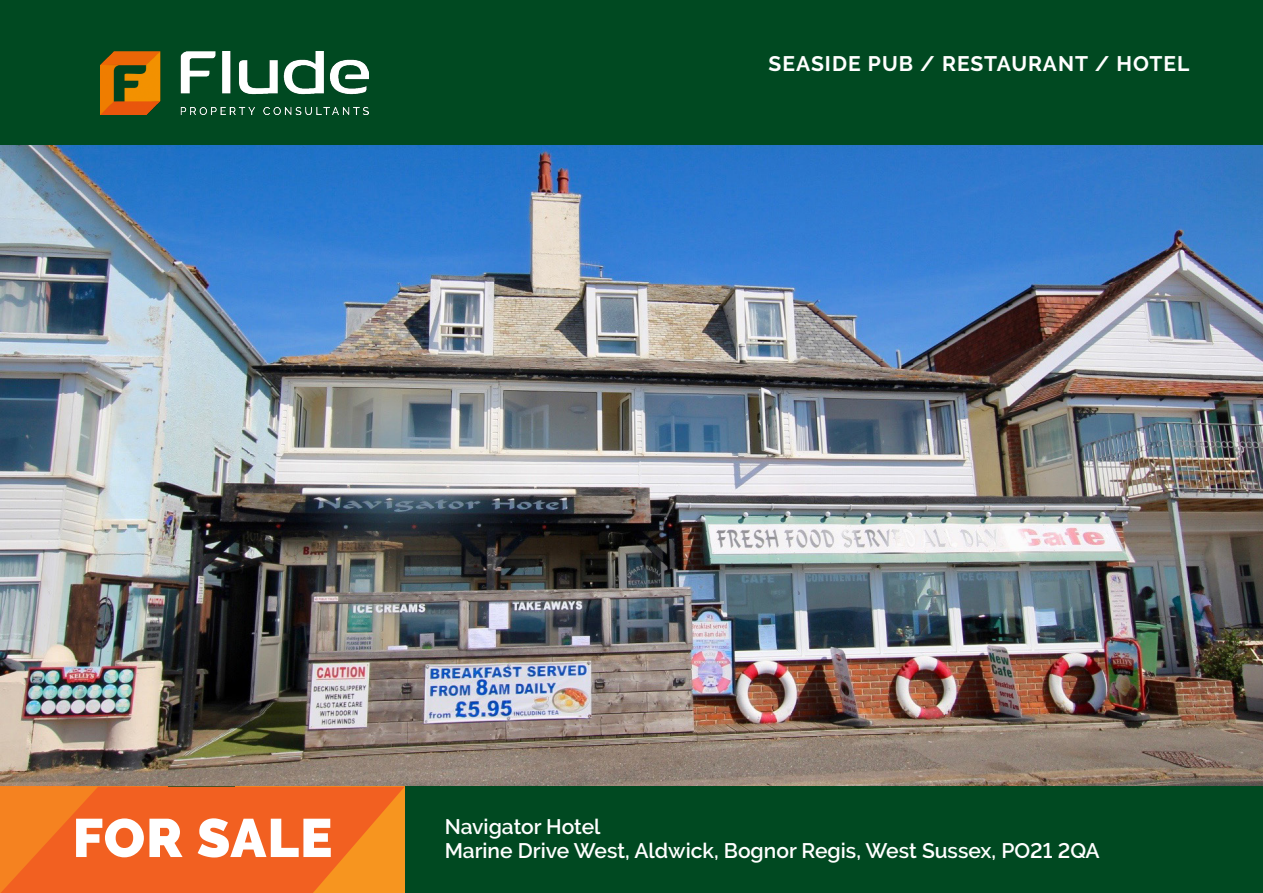
<style>
.page{position:relative;width:1263px;height:893px;background:#fff}
.page>*{position:absolute;margin:0;border:0;box-sizing:border-box;transform-origin:0 0}
.t1{font:900 54px "Raleway";letter-spacing:.02em;color:#fff}
.t2{font:600 21px "Raleway";color:#fff}
.Flude_-_Main_Header{font:700 21px "Raleway";letter-spacing:.05em;color:#fff}
</style>
<div class="page">
<img style="left:0;top:145px;width:1263px;height:642px">
<div style="left:0;top:0;width:1263px;height:145px;background:#004921"></div>
<img style="left:100px;top:52px;width:268px;height:62px">
<div style="left:0;top:787px;width:1263px;height:106px;background:#004921"></div>
<svg style="left:1px;top:787px;width:404px;height:106px;background:#f26a20"></svg>
<p class="Flude_-_Main_Header" style="left:768px;top:52px;width:422px">SEASIDE PUB / RESTAURANT / HOTEL</p>
<p class="t1" style="left:73px;top:807px;width:261px">FOR SALE</p>
<p class="t2" style="left:445px;top:815px;width:157px">Navigator Hotel</p>
<p class="t2" style="left:445px;top:839px;width:656px">Marine Drive West, Aldwick, Bognor Regis, West Sussex, PO21 2QA</p>
</div>
